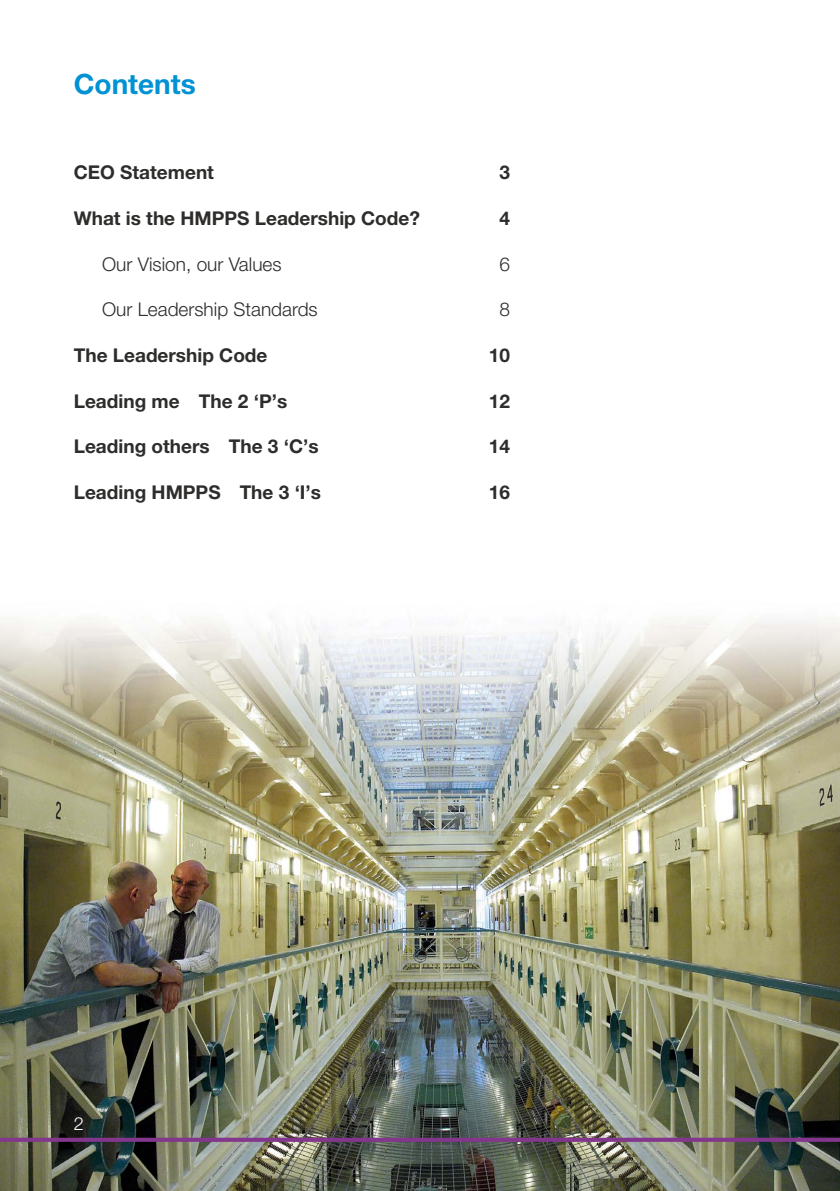
<style>
.page{position:relative;width:840px;height:1191px;background:#fff}
.page>*{position:absolute;margin:0;border:0;box-sizing:border-box;transform-origin:0 0}
.H1_ToC_Hdr_blue_14_1{font:700 28px "Helvetica Neue LT Pro";color:#0092d4}
.t1{font:700 19px "Helvetica Neue LT Pro";color:#2e2d2c}
.t2{font:300 19px "Helvetica Neue LT Pro";color:#2e2d2c}
.t3{font:300 18px "Helvetica Neue LT Pro";color:#fff}
</style>
<div class="page">
<img style="left:0;top:617px;width:839px;height:574px">
<img style="left:0;top:1086px;width:839px;height:57px">
<p class="H1_ToC_Hdr_blue_14_1" style="left:74px;top:66px;width:123px">Contents</p>
<p class="t1" style="left:74px;top:161px;width:142px">CEO Statement</p>
<p class="t1" style="left:499px;top:161px;width:12px">3</p>
<p class="t1" style="left:74px;top:206px;width:347px">What is the HMPPS Leadership Code?</p>
<p class="t1" style="left:499px;top:206px;width:12px">4</p>
<p class="t2" style="left:102px;top:252px;width:181px">Our Vision, our Values</p>
<p class="t2" style="left:499px;top:252px;width:12px">6</p>
<p class="t2" style="left:102px;top:298px;width:217px">Our Leadership Standards</p>
<p class="t2" style="left:499px;top:298px;width:12px">8</p>
<p class="t1" style="left:74px;top:343px;width:195px">The Leadership Code</p>
<p class="t1" style="left:488px;top:343px;width:23px">10</p>
<p class="t1" style="left:74px;top:389px;width:215px">Leading me The 2 ‘P’s</p>
<p class="t1" style="left:488px;top:389px;width:23px">12</p>
<p class="t1" style="left:74px;top:435px;width:246px">Leading others The 3 ‘C’s</p>
<p class="t1" style="left:488px;top:435px;width:23px">14</p>
<p class="t1" style="left:74px;top:480px;width:249px">Leading HMPPS The 3 ‘I’s</p>
<p class="t1" style="left:488px;top:480px;width:23px">16</p>
<p class="t3" style="left:74px;top:1112px;width:12px">2</p>
</div>
